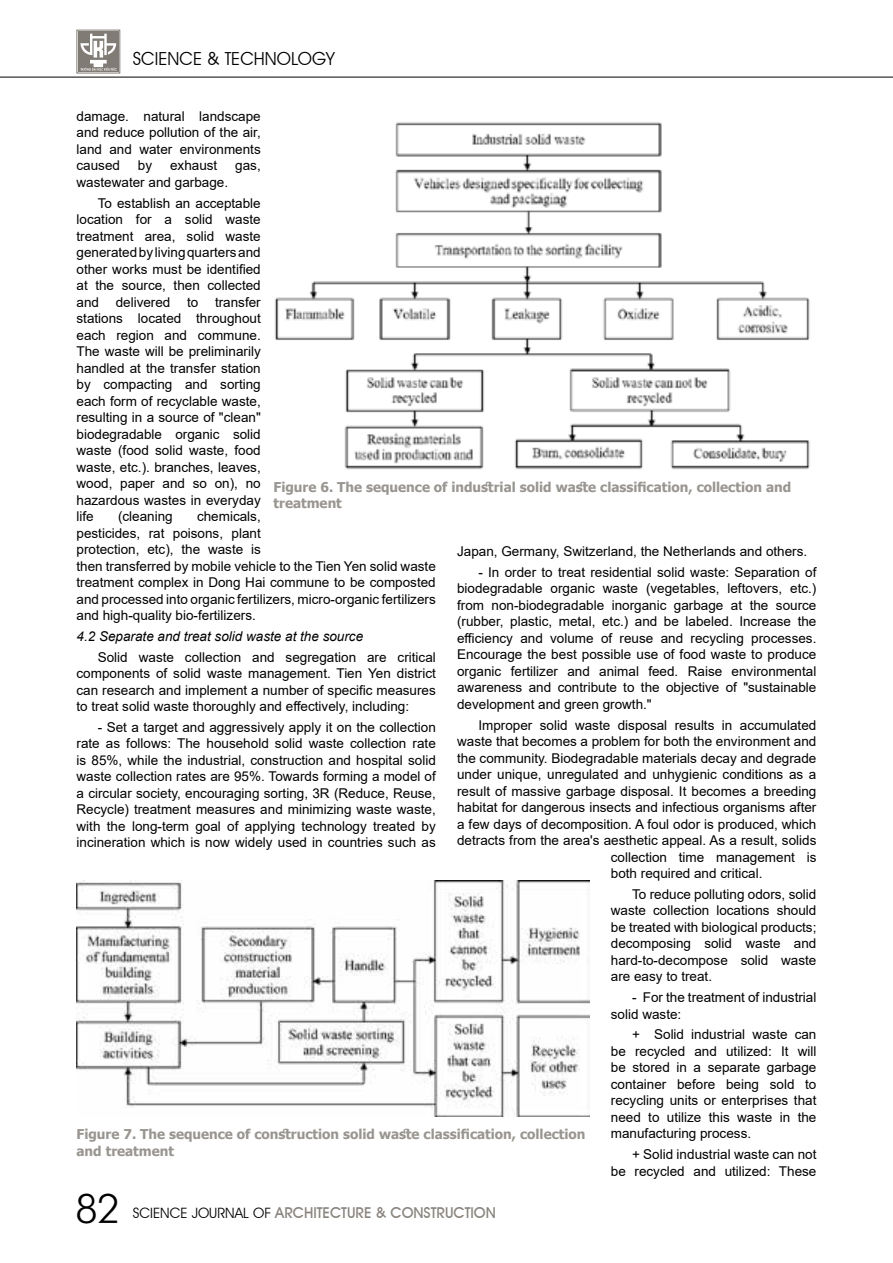
<style>
.page{position:relative;width:893px;height:1263px;background:#fff}
.page>*{position:absolute;margin:0;border:0;box-sizing:border-box;transform-origin:0 0}
.t1{font:39px "Vn Futura";color:#000}
.t2{font:18px "Avant Garde IT Cby BT";color:#000}
.t3{font:500 15px "Avant Garde IT Cby BT";color:#89847e}
.t4{font:13.5px/16.5px "Arial";color:#000;text-align:justify}
.t5{font:700 13.5px/16.5px "Tahoma";color:#999691}
.t6{font:italic 13.5px "Arial";color:#000}
.s1{font-weight:400;font-size:14.25px;color:#000}
</style>
<div class="page">
<div style="left:77px;top:30px;width:43px;height:43px;border:1px solid #817b75"></div>
<div style="left:78px;top:31px;width:41px;height:41px;background:#817b75"></div>
<svg style="left:80px;top:34px;width:37px;height:37px"></svg>
<hr style="left:0;top:77px;width:893px;height:1px;background:#000">
<img style="left:275px;top:122px;width:535px;height:348px">
<img style="left:77px;top:880px;width:513px;height:237px">
<h2 class="t2" style="left:133px;top:48px;width:203px">SCIENCE &amp; TECHNOLOGY</h2>
<p class="t4" style="left:77px;top:108px;width:186px">damage. natural landscape and reduce pollution of the air, land and water environments caused</p>
<p class="t4" style="left:138px;top:157px;width:16px">by</p>
<p class="t4" style="left:170px;top:157px;width:49px">exhaust</p>
<p class="t4" style="left:235px;top:157px;width:27px">gas,</p>
<p class="t4" style="left:98px;top:172px;width:164px;line-height:20.7px;text-indent:-21px">wastewater and garbage.<br>To establish an acceptable</p>
<p class="t4" style="left:77px;top:211px;width:186px">location for a solid waste treatment area, solid waste generated by living quarters and other works must be identified at the source, then collected and delivered to transfer stations located throughout each region and commune.<br>The waste will be preliminarily handled at the transfer station by compacting and sorting each form of recyclable waste, resulting in a source of "clean" biodegradable organic solid waste (food solid waste, food waste, etc.). branches, leaves, wood, paper and so on), no hazardous wastes in everyday life</p>
<p class="t5" style="left:274px;top:479px;width:519px">Figure 6. The sequence of industrial solid waste classification, collection and treatment</p>
<p class="t4" style="left:118px;top:508px;width:56px">(cleaning</p>
<p class="t4" style="left:77px;top:508px;width:361px;text-align:left;text-indent:120px">chemicals,<br>pesticides, rat poisons, plant<br>protection, etc), the waste is<br>then transferred by mobile vehicle to the Tien Yen solid waste treatment complex in Dong Hai commune to be composted and processed into organic fertilizers, micro-organic fertilizers and high-quality bio-fertilizers.</p>
<p class="t6" style="left:77px;top:627px;width:288px">4.2 Separate and treat solid waste at the source</p>
<p class="t4" style="left:77px;top:648px;width:361px;text-indent:21px">Solid waste collection and segregation are critical components of solid waste management. Tien Yen district can research and implement a number of specific measures to treat solid waste thoroughly and effectively, including:</p>
<p class="t4" style="left:77px;top:719px;width:361px;text-indent:21px">- Set a target and aggressively apply it on the collection rate as follows: The household solid waste collection rate is 85%, while the industrial, construction and hospital solid waste collection rates are 95%. Towards forming a model of a circular society, encouraging sorting, 3R (Reduce, Reuse, Recycle) treatment measures and minimizing waste waste, with the long-term goal of applying technology treated by incineration which is now widely used in countries such as</p>
<p class="t4" style="left:457px;top:543px;width:352px">Japan, Germany, Switzerland, the Netherlands and others.</p>
<p class="t4" style="left:457px;top:564px;width:361px;text-indent:21px">- In order to treat residential solid waste: Separation of biodegradable organic waste (vegetables, leftovers, etc.) from non-biodegradable inorganic garbage at the source (rubber, plastic, metal, etc.) and be labeled. Increase the efficiency and volume of reuse and recycling processes.<br>Encourage the best possible use of food waste to produce organic fertilizer and animal feed. Raise environmental awareness and contribute to the objective of "sustainable development and green growth."</p>
<p class="t4" style="left:478px;top:716px;width:339px">Improper solid waste disposal results in accumulated</p>
<p class="t4" style="left:457px;top:733px;width:361px">waste that becomes a problem for both the environment and</p>
<p class="t4" style="left:457px;top:749px;width:361px">the community. Biodegradable materials decay and degrade</p>
<p class="t4" style="left:457px;top:766px;width:361px">under unique, unregulated and unhygienic conditions as a</p>
<p class="t4" style="left:457px;top:782px;width:361px">result of massive garbage disposal. It becomes a breeding</p>
<p class="t4" style="left:457px;top:799px;width:361px">habitat for dangerous insects and infectious organisms after</p>
<p class="t4" style="left:457px;top:815px;width:361px">a few days of decomposition. A foul odor is produced, which</p>
<p class="t4" style="left:457px;top:832px;width:361px">detracts from the area's aesthetic appeal. As a result, solids</p>
<p class="t4" style="left:611px;top:848px;width:207px">collection time management is</p>
<p class="t4" style="left:611px;top:865px;width:153px">both required and critical.</p>
<p class="t4" style="left:611px;top:886px;width:207px;text-indent:21px">To reduce polluting odors, solid waste collection locations should be treated with biological products; decomposing solid waste and hard-to-decompose solid waste are easy to treat.</p>
<p class="t4" style="left:611px;top:989px;width:207px;text-indent:21px">- For the treatment of industrial solid waste:</p>
<p class="t4" style="left:611px;top:1026px;width:207px;text-indent:21px">+ Solid industrial waste can be recycled and utilized: It will be stored in a separate garbage container before being sold to recycling units or enterprises that need to utilize this waste in the manufacturing process.</p>
<p class="t4" style="left:611px;top:1146px;width:207px;text-align:right">+ Solid industrial waste can not<br>be recycled and utilized: These</p>
<p class="t5" style="left:77px;top:1126px;width:510px">Figure 7. The sequence of construction solid waste classification, collection and treatment</p>
<h1 class="t1" style="left:77px;top:1178px;width:45px">82</h1>
<p class="t3" style="left:133px;top:1203px;width:364px"><span class="s1">SCIENCE JOURNAL OF</span> ARCHITECTURE &amp; CONSTRUCTION</p>
</div>
